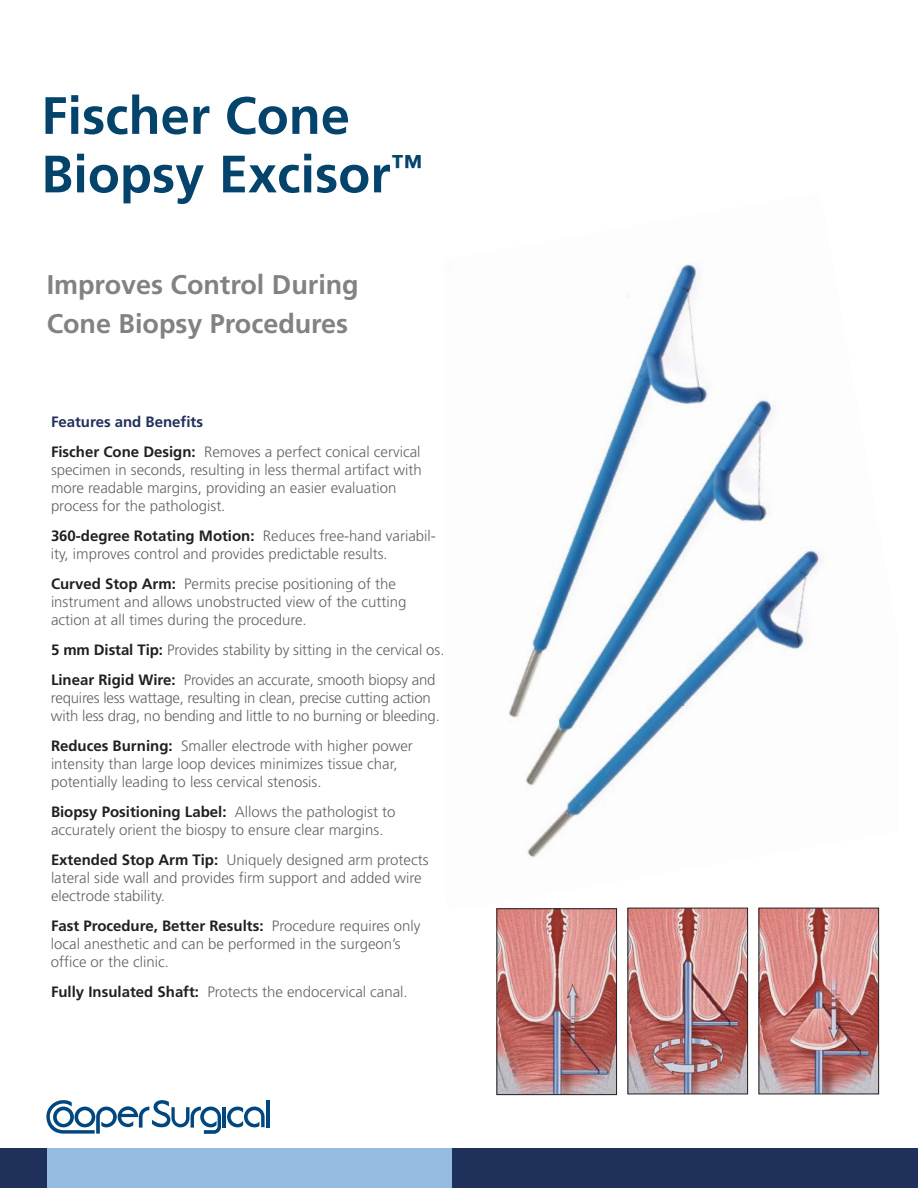
<style>
.page{position:relative;width:918px;height:1188px;background:#fff}
.page>*{position:absolute;margin:0;border:0;box-sizing:border-box;transform-origin:0 0}
.t1{font:700 52.5px/58.5px "Frutiger";color:#04436b}
.t2{font:700 27px/39px "Frutiger";color:#808284}
.t3{font:300 15px/18px "Frutiger";color:#636466}
.s1{font-weight:700;color:#1f305a}
.s2{font-weight:700;color:#231f20}
</style>
<div class="page">
<hr style="left:222px;top:1107px;width:4px;height:20px;background:#00467f">
<svg style="left:227px;top:1107px;width:38px;height:20px"></svg>
<hr style="left:266px;top:1100px;width:4px;height:27px;background:#00467f">
<svg style="left:46px;top:1100px;width:175px;height:34px"></svg>
<div style="left:0;top:1148px;width:918px;height:40px;background:#1f305a"></div>
<div style="left:47px;top:1148px;width:405px;height:40px;background:#95bce0"></div>
<img style="left:507px;top:264px;width:373px;height:645px">
<img style="left:498px;top:910px;width:117px;height:183px">
<div style="left:496px;top:908px;width:121px;height:187px;border:1px solid #231f20"></div>
<img style="left:630px;top:910px;width:116px;height:182px">
<div style="left:628px;top:908px;width:120px;height:186px;border:1px solid #231f20"></div>
<img style="left:761px;top:910px;width:116px;height:182px">
<div style="left:759px;top:908px;width:120px;height:186px;border:1px solid #231f20"></div>
<h1 class="t1" style="left:41px;top:90px;width:382px">Fischer Cone<br>Biopsy Excisor<sup>™</sup></h1>
<h2 class="t2" style="left:47px;top:267px;width:314px">Improves Control During<br>Cone Biopsy Procedures</h2>
<p class="t3" style="left:51px;top:408px;width:371px;line-height:30px"><span class="s1">Features and Benefits<br></span><span class="s2">Fischer Cone Design:</span> Removes a perfect conical cervical</p>
<p class="t3" style="left:51px;top:462px;width:372px">specimen in seconds, resulting in less thermal artifact with more readable margins, providing an easier evaluation process for the pathologist.</p>
<p class="t3" style="left:51px;top:528px;width:386px"><span class="s2">360-degree Rotating Motion:</span> Reduces free-hand variabil&shy;ity, improves control and provides predictable results.</p>
<p class="t3" style="left:51px;top:576px;width:357px"><span class="s2">Curved Stop Arm:</span> Permits precise positioning of the instrument and allows unobstructed view of the cutting action at all times during the procedure.</p>
<p class="t3" style="left:51px;top:636px;width:395px;line-height:30px"><span class="s2">5 mm Distal Tip:</span> Provides stability by sitting in the cervical os.<br><span class="s2">Linear Rigid Wire:</span> Provides an accurate, smooth biopsy and</p>
<p class="t3" style="left:51px;top:690px;width:390px">requires less wattage, resulting in clean, precise cutting action with less drag, no bending and little to no burning or bleeding.</p>
<p class="t3" style="left:51px;top:738px;width:363px"><span class="s2">Reduces Burning:</span> Smaller electrode with higher power intensity than large loop devices minimizes tissue char, potentially leading to less cervical stenosis.</p>
<p class="t3" style="left:51px;top:804px;width:346px"><span class="s2">Biopsy Positioning Label:</span> Allows the pathologist to accurately orient the biospy to ensure clear margins.</p>
<p class="t3" style="left:51px;top:852px;width:379px"><span class="s2">Extended Stop Arm Tip:</span> Uniquely designed arm protects lateral side wall and provides firm support and added wire electrode stability.</p>
<p class="t3" style="left:51px;top:918px;width:371px"><span class="s2">Fast Procedure, Better Results:</span> Procedure requires only local anesthetic and can be performed in the surgeon’s office or the clinic.</p>
<p class="t3" style="left:51px;top:984px;width:358px"><span class="s2">Fully Insulated Shaft:</span> Protects the endocervical canal.</p>
</div>
